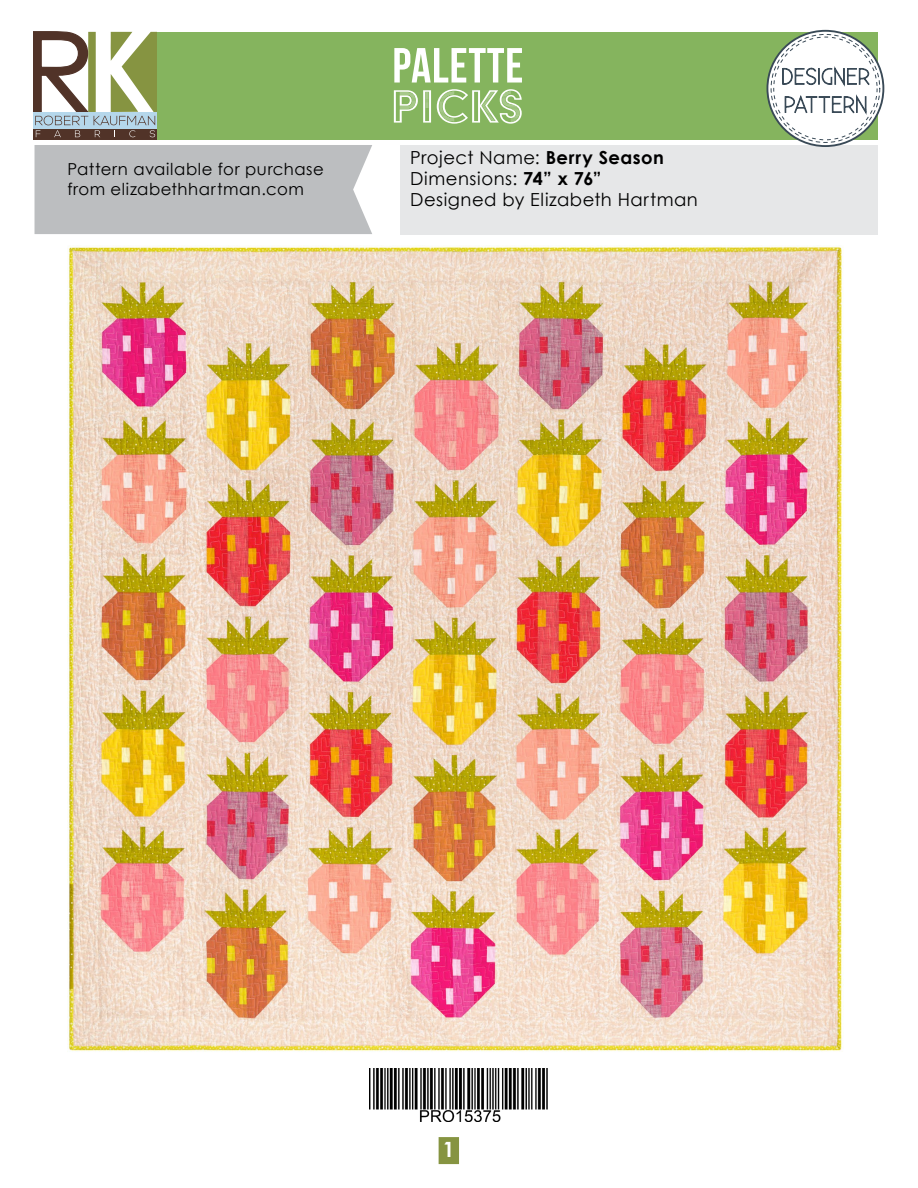
<style>
.page{position:relative;width:918px;height:1188px;background:#fff}
.page>*{position:absolute;margin:0;border:0;box-sizing:border-box;transform-origin:0 0}
.t1{font:700 21px "Century Gothic";color:#fff}
.t2{font:18px/21px "Century Gothic";letter-spacing:.03em;color:#000}
.t3{font:16.5px/19.8px "Century Gothic";letter-spacing:.035em;color:#000}
.s1{font-weight:700}
</style>
<div class="page">
<div style="left:439px;top:1137px;width:20px;height:27px;background:#869441"></div>
<img style="left:369px;top:1068px;width:179px;height:54px">
<img style="left:67px;top:245px;width:777px;height:807px">
<div style="left:35px;top:145px;width:337px;height:89px;background:#bcbec0"></div>
<div style="left:400px;top:145px;width:478px;height:89px;background:#e6e7e8"></div>
<div style="left:153px;top:32px;width:725px;height:107px;background:#85b45e"></div>
<svg style="left:34px;top:32px;width:123px;height:107px"></svg>
<svg style="left:767px;top:31px;width:116px;height:115px"></svg>
<div style="left:767px;top:30px;width:117px;height:117px;border:2px solid #3a4a57;border-radius:50%"></div>
<svg style="left:771px;top:34px;width:109px;height:108px"></svg>
<div style="left:774px;top:37px;width:103px;height:103px;background:#fff;border-radius:50%"></div>
<svg style="left:782px;top:66px;width:88px;height:51px"></svg>
<svg style="left:394px;top:48px;width:128px;height:35px"></svg>
<svg style="left:394px;top:90px;width:37px;height:33px"></svg>
<svg style="left:437px;top:89px;width:85px;height:35px"></svg>
<p class="t3" style="left:67px;top:159px;width:258px">Pattern available for purchase from elizabethhartman.com</p>
<p class="t2" style="left:410px;top:147px;width:289px">Project Name: <span class="s1">Berry Season<br></span>Dimensions: <span class="s1">74” x 76”<br></span>Designed by Elizabeth Hartman</p>
<p class="t1" style="left:443px;top:1134px;width:13px">1</p>
</div>
